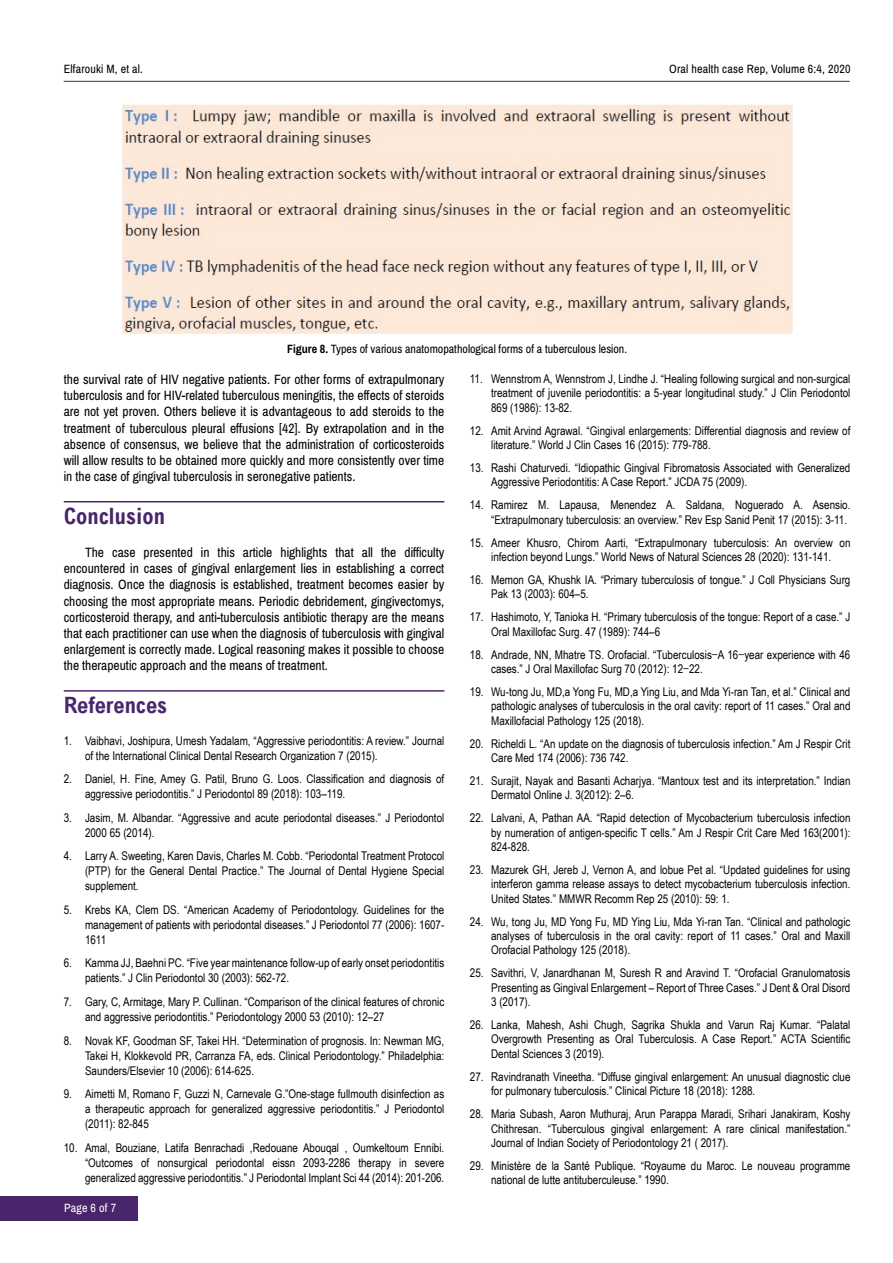
<style>
.page{position:relative;width:893px;height:1263px;background:#fff}
.page>*{position:absolute;margin:0;border:0;box-sizing:border-box;transform-origin:0 0}
.t1{font:700 condensed 22.5px "Arial";color:#49266c}
.t2{font:13.5px/16.2px "Archivo Narrow";color:#000;text-align:justify}
.t3{font:12px/14.4px "Arial Narrow";color:#000}
.t4{font:12px "Archivo Narrow";color:#000}
.t5{font:12px "Archivo Narrow";letter-spacing:.015em;color:#fff}
.s1{font-weight:700}
.s2{font-family:"MS Gothic"}
</style>
<div class="page">
<hr style="left:64px;top:81px;width:786px;height:1px;background:#49266c">
<div style="left:0;top:1196px;width:137px;height:24px;background:#49266c"></div>
<hr style="left:64px;top:501px;width:380px;height:1px;background:#49266c">
<hr style="left:64px;top:690px;width:380px;height:2px;background:#49266c">
<img style="left:122px;top:105px;width:671px;height:228px">
<p class="t4" style="left:64px;top:61px;width:81px">Elfarouki M, et al.</p>
<p class="t4" style="left:669px;top:61px;width:183px">Oral health case Rep, Volume 6:4, 2020</p>
<p class="t4" style="left:287px;top:341px;width:342px"><span class="s1">Figure 8.</span> Types of various anatomopathological forms of a tuberculous lesion.</p>
<p class="t2" style="left:64px;top:371px;width:382px">the survival rate of HIV negative patients. For other forms of extrapulmonary tuberculosis and for HIV-related tuberculous meningitis, the effects of steroids are not yet proven. Others believe it is advantageous to add steroids to the treatment of tuberculous pleural effusions [42]. By extrapolation and in the absence of consensus, we believe that the administration of corticosteroids will allow results to be obtained more quickly and more consistently over time in the case of gingival tuberculosis in seronegative patients.</p>
<h1 class="t1" style="left:64px;top:503px;width:103px">Conclusion</h1>
<p class="t2" style="left:64px;top:544px;width:382px;text-indent:21px">The case presented in this article highlights that all the difficulty encountered in cases of gingival enlargement lies in establishing a correct diagnosis. Once the diagnosis is established, treatment becomes easier by choosing the most appropriate means. Periodic debridement, gingivectomys, corticosteroid therapy, and anti-tuberculosis antibiotic therapy are the means that each practitioner can use when the diagnosis of tuberculosis with gingival enlargement is correctly made. Logical reasoning makes it possible to choose the therapeutic approach and the means of treatment.</p>
<h1 class="t1" style="left:64px;top:692px;width:105px">References</h1>
<p class="t3" style="left:85px;top:733px;width:361px;line-height:15px;text-indent:-21px">1. Vaibhavi, Joshipura, Umesh Yadalam, “Aggressive periodontitis: A review.” Journal of the International Clinical Dental Research Organization 7 (2015).</p>
<p class="t3" style="left:85px;top:771px;width:361px;line-height:15px;text-indent:-21px">2. Daniel, H. Fine, Amey G. Patil, Bruno G. Loos. Classification and diagnosis of aggressive periodontitis.” J Periodontol 89 (2018): 103–119.</p>
<p class="t3" style="left:85px;top:810px;width:361px;line-height:15px;text-indent:-21px">3. Jasim, M. Albandar. “Aggressive and acute periodontal diseases.” J Periodontol<br>2000 65 (2014).</p>
<p class="t3" style="left:85px;top:848px;width:361px;line-height:15px;text-align:justify;text-indent:-21px">4. Larry A. Sweeting, Karen Davis, Charles M. Cobb. “Periodontal Treatment Protocol (PTP) for the General Dental Practice.” The Journal of Dental Hygiene Special supplement.</p>
<p class="t3" style="left:85px;top:902px;width:361px;line-height:15px;text-align:justify;text-indent:-21px">5. Krebs KA, Clem DS. “American Academy of Periodontology. Guidelines for the management of patients with periodontal diseases.” J Periodontol 77 (2006): 1607- 1611</p>
<p class="t3" style="left:85px;top:955px;width:361px;line-height:15px;text-indent:-21px">6. Kamma JJ, Baehni PC. “Five year maintenance follow-up of early onset periodontitis patients.” J Clin Periodontol 30 (2003): 562-72.</p>
<p class="t3" style="left:85px;top:994px;width:361px;line-height:15px;text-indent:-21px">7. Gary, C, Armitage, Mary P. Cullinan. “Comparison of the clinical features of chronic and aggressive periodontitis.” Periodontology 2000 53 (2010): 12–27</p>
<p class="t3" style="left:85px;top:1032px;width:361px;line-height:15px;text-align:justify;text-indent:-21px">8. Novak KF, Goodman SF, Takei HH. “Determination of prognosis. In: Newman MG, Takei H, Klokkevold PR, Carranza FA, eds. Clinical Periodontology.” Philadelphia:<br>Saunders/Elsevier 10 (2006): 614-625.</p>
<p class="t3" style="left:85px;top:1086px;width:361px;line-height:15px;text-align:justify;text-indent:-21px">9. Aimetti M, Romano F, Guzzi N, Carnevale G.”One-stage fullmouth disinfection as a therapeutic approach for generalized aggressive periodontitis.” J Periodontol (2011): 82-845</p>
<p class="t3" style="left:85px;top:1139px;width:361px;line-height:15px;text-align:justify;text-indent:-21px">10. Amal, Bouziane, Latifa Benrachadi ,Redouane Abouqal , Oumkeltoum Ennibi. “Outcomes of nonsurgical periodontal eissn 2093-2286 therapy in severe generalized aggressive periodontitis.” J Periodontal Implant Sci 44 (2014): 201-206.</p>
<p class="t5" style="left:64px;top:1201px;width:54px">Page 6 of 7</p>
<p class="t3" style="left:491px;top:371px;width:361px;text-align:justify;text-indent:-21px">11. Wennstrom A, Wennstrom J, Lindhe J. “Healing following surgical and non-surgical treatment of juvenile periodontitis: a 5-year longitudinal study.” J Clin Periodontol 869 (1986): 13-82.</p>
<p class="t3" style="left:491px;top:423px;width:361px;text-indent:-21px">12. Amit Arvind Agrawal. “Gingival enlargements: Differential diagnosis and review of literature.” World J Clin Cases 16 (2015): 779-788.</p>
<p class="t3" style="left:491px;top:460px;width:361px;text-indent:-21px">13. Rashi Chaturvedi. “Idiopathic Gingival Fibromatosis Associated with Generalized<br>Aggressive Periodontitis: A Case Report.” JCDA 75 (2009).</p>
<p class="t3" style="left:470px;top:497px;width:382px;text-align:right">14. Ramirez M. Lapausa, Menendez A. Saldana, Noguerado A. Asensio. “Extrapulmonary tuberculosis: an overview.” Rev Esp Sanid Penit 17 (2015): 3-11.</p>
<p class="t3" style="left:470px;top:535px;width:382px;text-align:center">15. Ameer Khusro, Chirom Aarti, “Extrapulmonary tuberculosis: An overview on infection beyond Lungs.” World News of Natural Sciences 28 (2020): 131-141.</p>
<p class="t3" style="left:491px;top:572px;width:361px;text-indent:-21px">16. Memon GA, Khushk IA. “Primary tuberculosis of tongue.” J Coll Physicians Surg<br>Pak 13 (2003): 604–5.</p>
<p class="t3" style="left:491px;top:609px;width:361px;text-indent:-21px">17. Hashimoto, Y, Tanioka H. “Primary tuberculosis of the tongue: Report of a case.” J<br>Oral Maxillofac Surg. 47 (1989): 744–6</p>
<p class="t3" style="left:491px;top:647px;width:361px;text-indent:-21px">18. Andrade, NN, Mhatre TS. Orofacial. “Tuberculosis<span class="s2">‑</span>A 16<span class="s2">‑</span>year experience with 46 cases.” J Oral Maxillofac Surg 70 (2012): 12<span class="s2">‑</span>22.</p>
<p class="t3" style="left:491px;top:684px;width:361px;text-align:justify;text-indent:-21px">19. Wu-tong Ju, MD,a Yong Fu, MD,a Ying Liu, and Mda Yi-ran Tan, et al.” Clinical and pathologic analyses of tuberculosis in the oral cavity: report of 11 cases.” Oral and Maxillofacial Pathology 125 (2018).</p>
<p class="t3" style="left:491px;top:736px;width:361px;text-indent:-21px">20. Richeldi L. “An update on the diagnosis of tuberculosis infection.” Am J Respir Crit<br>Care Med 174 (2006): 736 742.</p>
<p class="t3" style="left:491px;top:773px;width:361px;text-indent:-21px">21. Surajit, Nayak and Basanti Acharjya. “Mantoux test and its interpretation.” Indian<br>Dermatol Online J. 3(2012): 2–6.</p>
<p class="t3" style="left:491px;top:810px;width:361px;text-align:justify;text-indent:-21px">22. Lalvani, A, Pathan AA. “Rapid detection of Mycobacterium tuberculosis infection by numeration of antigen-specific T cells.” Am J Respir Crit Care Med 163(2001):<br>824-828.</p>
<p class="t3" style="left:491px;top:862px;width:361px;text-align:justify;text-indent:-21px">23. Mazurek GH, Jereb J, Vernon A, and lobue Pet al. “Updated guidelines for using interferon gamma release assays to detect mycobacterium tuberculosis infection.<br>United States.” MMWR Recomm Rep 25 (2010): 59: 1.</p>
<p class="t3" style="left:491px;top:914px;width:361px;text-align:justify;text-indent:-21px">24. Wu, tong Ju, MD Yong Fu, MD Ying Liu, Mda Yi-ran Tan. “Clinical and pathologic analyses of tuberculosis in the oral cavity: report of 11 cases.” Oral and Maxill Orofacial Pathology 125 (2018).</p>
<p class="t3" style="left:491px;top:965px;width:361px;text-align:justify;text-indent:-21px">25. Savithri, V, Janardhanan M, Suresh R and Aravind T. “Orofacial Granulomatosis Presenting as Gingival Enlargement – Report of Three Cases.” J Dent &amp; Oral Disord 3 (2017).</p>
<p class="t3" style="left:491px;top:1017px;width:361px;text-align:justify;text-indent:-21px">26. Lanka, Mahesh, Ashi Chugh, Sagrika Shukla and Varun Raj Kumar. “Palatal Overgrowth Presenting as Oral Tuberculosis. A Case Report.” ACTA Scientific Dental Sciences 3 (2019).</p>
<p class="t3" style="left:491px;top:1069px;width:361px;text-indent:-21px">27. Ravindranath Vineetha. “Diffuse gingival enlargement: An unusual diagnostic clue for pulmonary tuberculosis.” Clinical Picture 18 (2018): 1288.</p>
<p class="t3" style="left:491px;top:1106px;width:361px;text-align:justify;text-indent:-21px">28. Maria Subash, Aaron Muthuraj, Arun Parappa Maradi, Srihari Janakiram, Koshy Chithresan. “Tuberculous gingival enlargement: A rare clinical manifestation.” Journal of Indian Society of Periodontology 21 ( 2017).</p>
<p class="t3" style="left:491px;top:1158px;width:361px;text-indent:-21px">29. Ministère de la Santé Publique. “Royaume du Maroc. Le nouveau programme national de lutte antituberculeuse.” 1990.</p>
</div>
